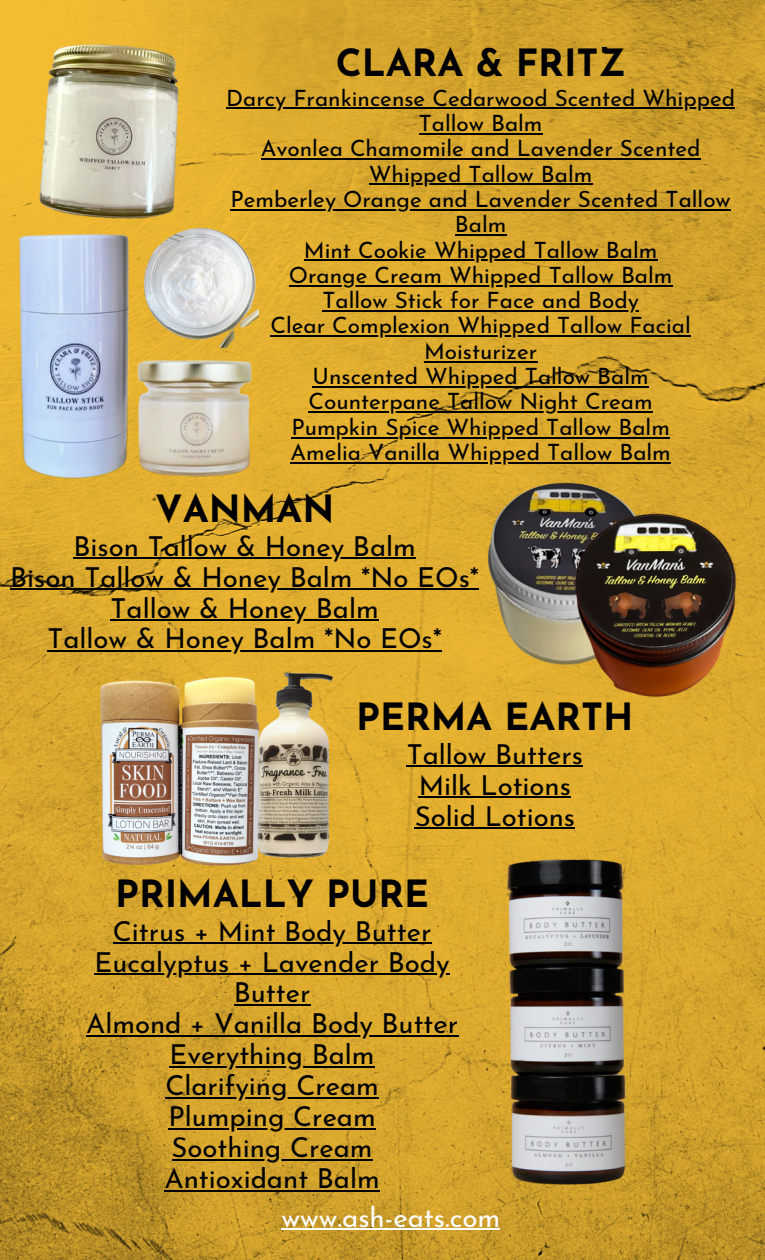
<style>
.page{position:relative;width:765px;height:1260px;background:#fff}
.page>*{position:absolute;margin:0;border:0;box-sizing:border-box;transform-origin:0 0}
.t1{font:700 37.5px "Josefin Sans";color:#000}
.t2{font:27.62px "Josefin Sans";color:#fff}
.t3{font:27.5px/31px "Josefin Sans";color:#000;text-align:center}
.t4{font:22.5px/25.2px "Josefin Sans";color:#000;text-align:center}
</style>
<div class="page">
<img style="left:0;top:0;width:765px;height:1260px">
<img style="left:481px;top:476px;width:169px;height:196px">
<img style="left:566px;top:508px;width:180px;height:196px">
<img style="left:23px;top:45px;width:173px;height:173px">
<img style="left:0;top:213px;width:161px;height:278px">
<img style="left:119px;top:348px;width:153px;height:143px">
<img style="left:133px;top:220px;width:126px;height:128px">
<img style="left:96px;top:673px;width:149px;height:197px">
<img style="left:245px;top:666px;width:93px;height:204px">
<img style="left:495px;top:850px;width:143px;height:345px">
<hr style="left:281px;top:1229px;width:219px;height:1px;background:#fff">
<hr style="left:226px;top:108px;width:509px;height:1px;background:#000">
<hr style="left:419px;top:133px;width:124px;height:2px;background:#000">
<hr style="left:261px;top:158px;width:440px;height:2px;background:#000">
<hr style="left:369px;top:183px;width:223px;height:2px;background:#000">
<hr style="left:230px;top:209px;width:501px;height:2px;background:#000">
<hr style="left:455px;top:234px;width:51px;height:2px;background:#000">
<hr style="left:304px;top:259px;width:353px;height:2px;background:#000">
<hr style="left:289px;top:285px;width:383px;height:2px;background:#000">
<hr style="left:322px;top:310px;width:317px;height:2px;background:#000">
<hr style="left:271px;top:335px;width:420px;height:2px;background:#000">
<hr style="left:424px;top:361px;width:113px;height:2px;background:#000">
<hr style="left:313px;top:386px;width:336px;height:2px;background:#000">
<hr style="left:309px;top:411px;width:344px;height:2px;background:#000">
<hr style="left:291px;top:437px;width:379px;height:1px;background:#000">
<hr style="left:290px;top:462px;width:381px;height:2px;background:#000">
<hr style="left:74px;top:558px;width:342px;height:1px;background:#000">
<hr style="left:10px;top:588px;width:469px;height:2px;background:#000">
<hr style="left:111px;top:619px;width:268px;height:2px;background:#000">
<hr style="left:47px;top:650px;width:395px;height:2px;background:#000">
<hr style="left:407px;top:766px;width:176px;height:1px;background:#000">
<hr style="left:419px;top:796px;width:152px;height:2px;background:#000">
<hr style="left:415px;top:827px;width:160px;height:2px;background:#000">
<hr style="left:113px;top:942px;width:318px;height:2px;background:#000">
<hr style="left:95px;top:973px;width:355px;height:2px;background:#000">
<hr style="left:234px;top:1004px;width:76px;height:2px;background:#000">
<hr style="left:86px;top:1035px;width:372px;height:2px;background:#000">
<hr style="left:170px;top:1066px;width:205px;height:2px;background:#000">
<hr style="left:165px;top:1097px;width:214px;height:2px;background:#000">
<hr style="left:168px;top:1128px;width:208px;height:2px;background:#000">
<hr style="left:172px;top:1159px;width:201px;height:2px;background:#000">
<hr style="left:164px;top:1190px;width:216px;height:2px;background:#000">
<p class="t1" style="left:336px;top:48px;width:291px">CLARA &amp; FRITZ</p>
<p class="t4" style="left:226px;top:87px;width:510px">Darcy Frankincense Cedarwood Scented Whipped<br>Tallow Balm</p>
<p class="t4" style="left:261px;top:138px;width:441px">Avonlea Chamomile and Lavender Scented<br>Whipped Tallow Balm</p>
<p class="t4" style="left:230px;top:189px;width:502px">Pemberley Orange and Lavender Scented Tallow<br>Balm</p>
<p class="t4" style="left:304px;top:239px;width:355px">Mint Cookie Whipped Tallow Balm</p>
<p class="t4" style="left:289px;top:265px;width:385px">Orange Cream Whipped Tallow Balm</p>
<p class="t4" style="left:322px;top:290px;width:318px">Tallow Stick for Face and Body</p>
<p class="t4" style="left:271px;top:315px;width:422px">Clear Complexion Whipped Tallow Facial<br>Moisturizer</p>
<p class="t4" style="left:313px;top:366px;width:338px">Unscented Whipped Tallow Balm</p>
<p class="t4" style="left:309px;top:391px;width:346px">Counterpane Tallow Night Cream</p>
<p class="t4" style="left:291px;top:416px;width:380px">Pumpkin Spice Whipped Tallow Balm</p>
<p class="t4" style="left:290px;top:442px;width:382px">Amelia Vanilla Whipped Tallow Balm</p>
<p class="t1" style="left:155px;top:494px;width:181px">VANMAN</p>
<p class="t3" style="left:74px;top:533px;width:344px">Bison Tallow &amp; Honey Balm</p>
<p class="t3" style="left:10px;top:564px;width:470px">Bison Tallow &amp; Honey Balm *No EOs*</p>
<p class="t3" style="left:111px;top:595px;width:270px">Tallow &amp; Honey Balm</p>
<p class="t3" style="left:47px;top:626px;width:396px">Tallow &amp; Honey Balm *No EOs*</p>
<p class="t1" style="left:356px;top:702px;width:279px">PERMA EARTH</p>
<p class="t3" style="left:407px;top:741px;width:178px">Tallow Butters</p>
<p class="t3" style="left:419px;top:772px;width:154px">Milk Lotions</p>
<p class="t3" style="left:415px;top:803px;width:162px">Solid Lotions</p>
<p class="t1" style="left:115px;top:879px;width:315px">PRIMALLY PURE</p>
<p class="t3" style="left:113px;top:918px;width:320px">Citrus + Mint Body Butter</p>
<p class="t3" style="left:95px;top:949px;width:357px">Eucalyptus + Lavender Body<br>Butter</p>
<p class="t3" style="left:86px;top:1011px;width:374px">Almond + Vanilla Body Butter</p>
<p class="t3" style="left:170px;top:1042px;width:207px">Everything Balm</p>
<p class="t3" style="left:165px;top:1073px;width:215px">Clarifying Cream</p>
<p class="t3" style="left:168px;top:1104px;width:209px">Plumping Cream</p>
<p class="t3" style="left:172px;top:1135px;width:202px">Soothing Cream</p>
<p class="t3" style="left:164px;top:1166px;width:217px">Antioxidant Balm</p>
<p class="t2" style="left:281px;top:1206px;width:220px">www.ash-eats.com</p>
</div>
